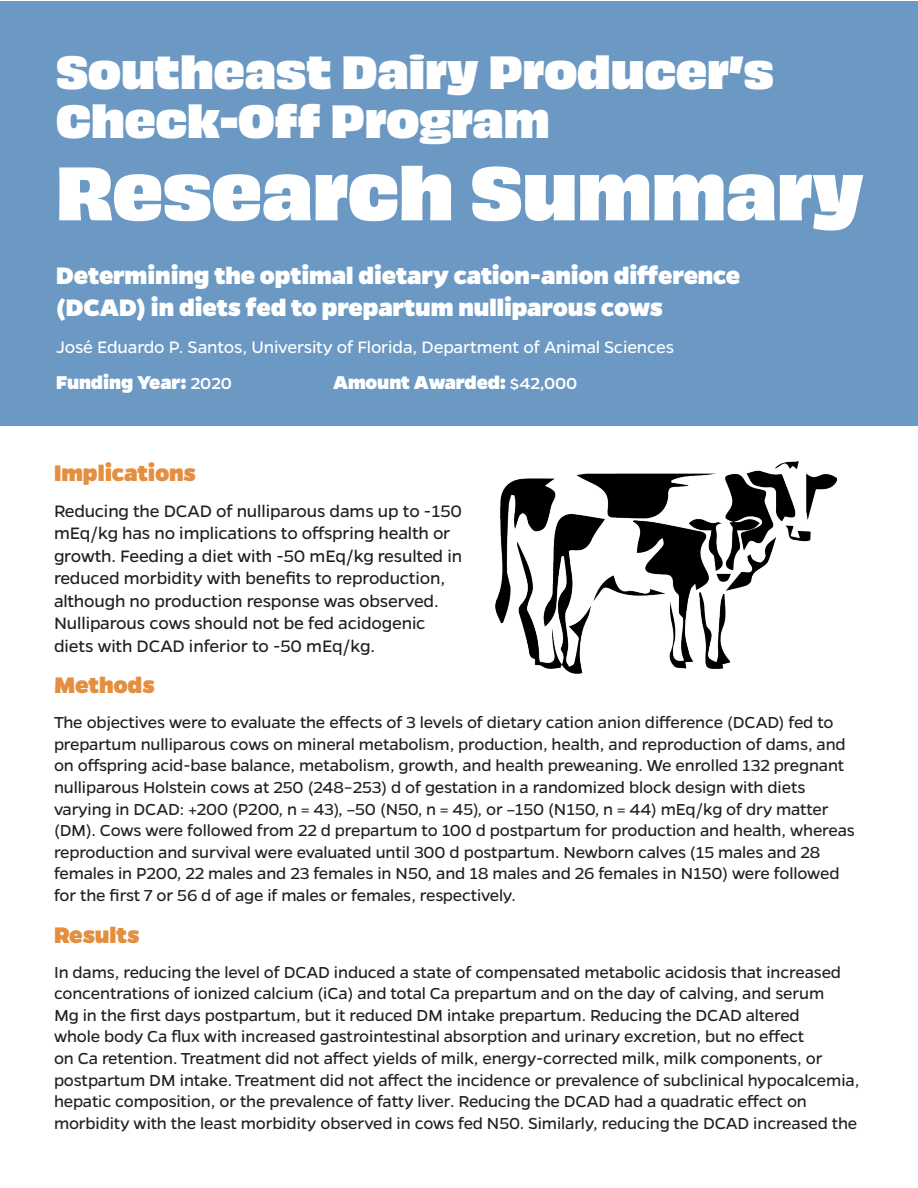
<style>
.page{position:relative;width:918px;height:1188px;background:#fff}
.page>*{position:absolute;margin:0;border:0;box-sizing:border-box;transform-origin:0 0}
.t1{font:70.5px "Obviously Blck";color:#fff}
.t2{font:43.5px "Obviously Blck";color:#fff}
.t3{font:800 27px/32.4px "Gentona";letter-spacing:-.005em;color:#fff}
.t4{font:800 25.5px "Gentona";letter-spacing:-.005em;color:#e48e3f}
.t5{font:800 21px "Gentona";letter-spacing:-.005em;color:#fff}
.t6{font:18.75px/22.5px "Gentona";letter-spacing:-.01em;color:#231f20}
.t7{font:18.75px "Gentona";letter-spacing:-.01em;color:#fff}
.t8{font:18px/21.6px "Gentona";letter-spacing:-.01em;color:#231f20}
.s1{font-weight:500;font-size:18px}
</style>
<div class="page">
<div style="left:0;top:1px;width:918px;height:425px;background:#6b99c3"></div>
<img style="left:496px;top:461px;width:341px;height:213px">
<p class="t2" style="left:56px;top:38px;width:719px">Southeast Dairy Producer’s</p>
<p class="t2" style="left:56px;top:87px;width:495px">Check-Off Program</p>
<p class="t1" style="left:56px;top:137px;width:809px">Research Summary</p>
<p class="t3" style="left:56px;top:259px;width:686px">Determining the optimal dietary cation-anion difference (DCAD) in diets fed to prepartum nulliparous cows</p>
<p class="t7" style="left:56px;top:337px;width:620px">José Eduardo P. Santos, University of Florida, Department of Animal Sciences</p>
<p class="t5" style="left:56px;top:371px;width:177px">Funding Year: <span class="s1">2020</span></p>
<p class="t5" style="left:333px;top:371px;width:246px">Amount Awarded: <span class="s1">$42,000</span></p>
<p class="t4" style="left:54px;top:458px;width:144px">Implications</p>
<p class="t6" style="left:54px;top:499px;width:410px">Reducing the DCAD of nulliparous dams up to -150 mEq/kg has no implications to offspring health or growth. Feeding a diet with -50 mEq/kg resulted in reduced morbidity with benefits to reproduction, although no production response was observed.<br>Nulliparous cows should not be fed acidogenic diets with DCAD inferior to -50 mEq/kg.</p>
<p class="t4" style="left:54px;top:670px;width:102px">Methods</p>
<p class="t8" style="left:54px;top:712px;width:803px">The objectives were to evaluate the effects of 3 levels of dietary cation anion difference (DCAD) fed to prepartum nulliparous cows on mineral metabolism, production, health, and reproduction of dams, and on offspring acid-base balance, metabolism, growth, and health preweaning. We enrolled 132 pregnant nulliparous Holstein cows at 250 (248–253) d of gestation in a randomized block design with diets varying in DCAD: +200 (P200, n = 43), −50 (N50, n = 45), or −150 (N150, n = 44) mEq/kg of dry matter (DM). Cows were followed from 22 d prepartum to 100 d postpartum for production and health, whereas reproduction and survival were evaluated until 300 d postpartum. Newborn calves (15 males and 28 females in P200, 22 males and 23 females in N50, and 18 males and 26 females in N150) were followed for the first 7 or 56 d of age if males or females, respectively.</p>
<p class="t4" style="left:54px;top:920px;width:87px">Results</p>
<p class="t8" style="left:54px;top:961px;width:807px">In dams, reducing the level of DCAD induced a state of compensated metabolic acidosis that increased concentrations of ionized calcium (iCa) and total Ca prepartum and on the day of calving, and serum<br>Mg in the first days postpartum, but it reduced DM intake prepartum. Reducing the DCAD altered<br>whole body Ca flux with increased gastrointestinal absorption and urinary excretion, but no effect<br>on Ca retention. Treatment did not affect yields of milk, energy-corrected milk, milk components, or postpartum DM intake. Treatment did not affect the incidence or prevalence of subclinical hypocalcemia, hepatic composition, or the prevalence of fatty liver. Reducing the DCAD had a quadratic effect on morbidity with the least morbidity observed in cows fed N50. Similarly, reducing the DCAD increased the</p>
</div>
